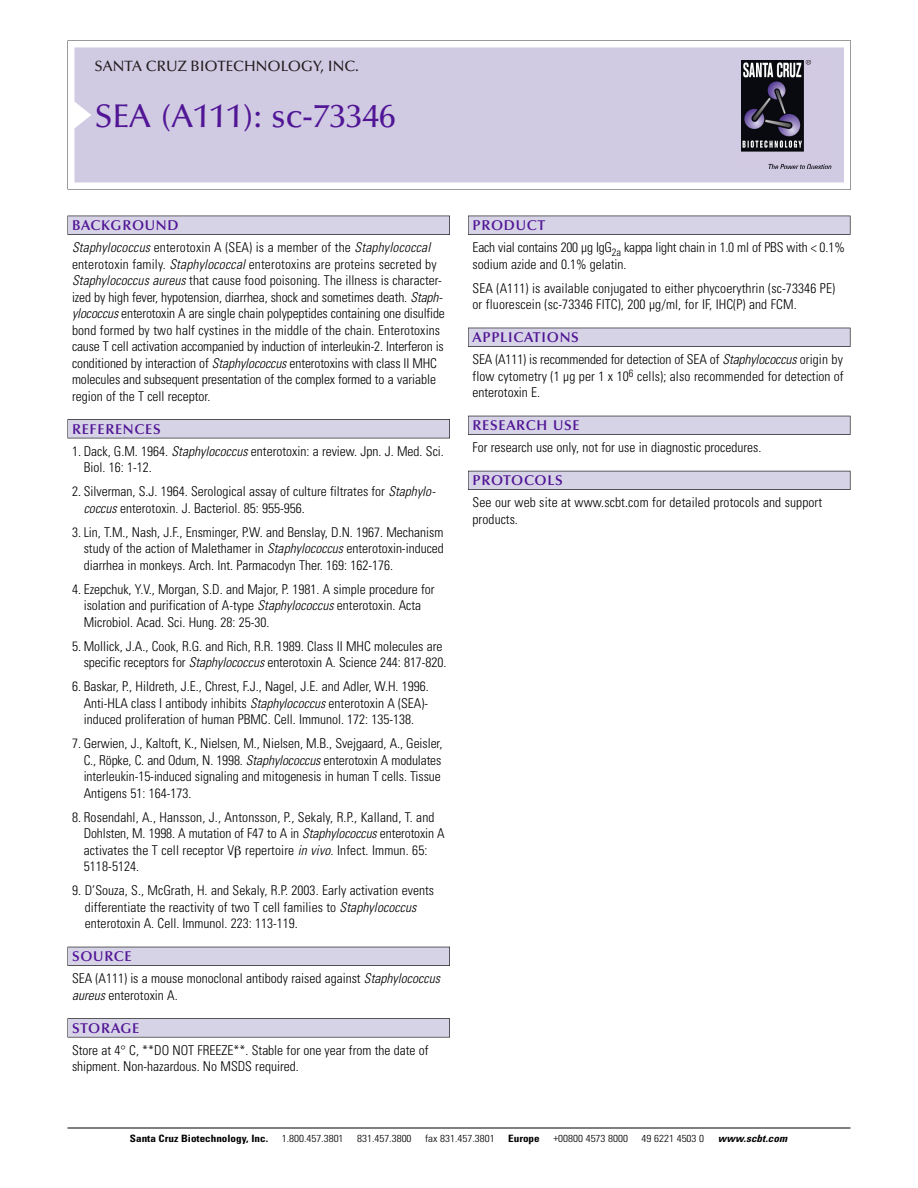
<style>
.page{position:relative;width:918px;height:1188px;background:#fff}
.page>*{position:absolute;margin:0;border:0;box-sizing:border-box;transform-origin:0 0}
.t1{font:500 33px "Optima";color:#511695}
.t2{font:500 15px "Optima";color:#231f20}
.t3{font:600 14.25px "Optima";letter-spacing:.05em;color:#511695}
.t4{font:300 condensed 13.5px/16.5px "Univers";color:#000}
.t5{font:300 condensed 10.2px "Univers";color:#000;scale:1.1 1}
.t6{font:700 condensed 10.2px "Univers";color:#000;scale:1.1 1}
.t7{font:italic 700 condensed 10.2px "Univers";letter-spacing:.005em;color:#000;scale:1.1 1}
.s1{font-style:italic}
</style>
<div class="page">
<svg style="left:68px;top:40px;width:783px;height:149px"></svg>
<div style="left:74px;top:47px;width:770px;height:135px;background:#d1cae3"></div>
<img style="left:741px;top:60px;width:90px;height:108px">
<div style="left:68px;top:216px;width:382px;height:19px;background:#525155"></div>
<div style="left:68px;top:216px;width:381px;height:18px;background:#d7d3e7"></div>
<div style="left:68px;top:419px;width:382px;height:19px;background:#525155"></div>
<div style="left:68px;top:420px;width:381px;height:18px;background:#d7d3e7"></div>
<div style="left:68px;top:947px;width:382px;height:19px;background:#525158"></div>
<div style="left:68px;top:947px;width:381px;height:18px;background:#d7d3e7"></div>
<div style="left:68px;top:1018px;width:382px;height:19px;background:#575759"></div>
<div style="left:68px;top:1019px;width:381px;height:18px;background:#d7d3e7"></div>
<hr style="left:68px;top:1128px;width:782px;height:1px;background:#000">
<div style="left:468px;top:216px;width:382px;height:19px;background:#525155"></div>
<div style="left:468px;top:216px;width:382px;height:18px;background:#d7d3e7"></div>
<div style="left:468px;top:328px;width:382px;height:19px;background:#515055"></div>
<div style="left:468px;top:328px;width:382px;height:18px;background:#d7d3e7"></div>
<div style="left:468px;top:416px;width:382px;height:19px;background:#525158"></div>
<div style="left:468px;top:416px;width:382px;height:18px;background:#d7d3e7"></div>
<div style="left:468px;top:471px;width:382px;height:19px;background:#54535a"></div>
<div style="left:468px;top:471px;width:382px;height:18px;background:#d7d3e7"></div>
<p class="t2" style="left:94px;top:61px;width:266px">SANTA CRUZ BIOTECHNOLOGY, INC.</p>
<h1 class="t1" style="left:94px;top:103px;width:303px">SEA (A111): sc-73346</h1>
<p class="t3" style="left:72px;top:219px;width:108px">BACKGROUND</p>
<p class="t4" style="left:72px;top:240px;width:374px"><span class="s1">Staphylococcus</span> enterotoxin A (SEA) is a member of the <span class="s1">Staphylococcal </span>enterotoxin family. <span class="s1">Staphylococcal</span> enterotoxins are proteins secreted by <span class="s1">Staphylococcus aureus</span> that cause food poisoning. The illness is character&shy;ized by high fever, hypotension, diarrhea, shock and sometimes death. <span class="s1">Staph&shy;ylococcus</span> enterotoxin A are single chain polypeptides containing one disulfide bond formed by two half cystines in the middle of the chain. Enterotoxins cause T cell activation accompanied by induction of interleukin-2. Interferon is conditioned by interaction of <span class="s1">Staphylococcus</span> enterotoxins with class II MHC molecules and subsequent presentation of the complex formed to a variable region of the T cell receptor.</p>
<p class="t3" style="left:72px;top:423px;width:90px">REFERENCES</p>
<p class="t4" style="left:84px;top:444px;width:362px;text-indent:-12px">1. Dack, G.M. 1964. <span class="s1">Staphylococcus</span> enterotoxin: a review. Jpn. J. Med. Sci.<br>Biol. 16: 1-12.</p>
<p class="t4" style="left:84px;top:484px;width:352px;text-indent:-12px">2. Silverman, S.J. 1964. Serological assay of culture filtrates for <span class="s1">Staphylo&shy;coccus</span> enterotoxin. J. Bacteriol. 85: 955-956.</p>
<p class="t4" style="left:84px;top:525px;width:362px;text-align:justify;text-indent:-12px">3. Lin, T.M., Nash, J.F., Ensminger, P.W. and Benslay, D.N. 1967. Mechanism study of the action of Malethamer in <span class="s1">Staphylococcus</span> enterotoxin-induced diarrhea in monkeys. Arch. Int. Parmacodyn Ther. 169: 162-176.</p>
<p class="t4" style="left:84px;top:582px;width:352px;text-indent:-12px">4. Ezepchuk, Y.V., Morgan, S.D. and Major, P. 1981. A simple procedure for isolation and purification of A-type <span class="s1">Staphylococcus</span> enterotoxin. Acta<br>Microbiol. Acad. Sci. Hung. 28: 25-30.</p>
<p class="t4" style="left:72px;top:639px;width:376px;text-align:right">5. Mollick, J.A., Cook, R.G. and Rich, R.R. 1989. Class II MHC molecules are specific receptors for <span class="s1">Staphylococcus</span> enterotoxin A. Science 244: 817-820.</p>
<p class="t4" style="left:84px;top:679px;width:347px;text-align:justify;text-indent:-12px">6. Baskar, P., Hildreth, J.E., Chrest, F.J., Nagel, J.E. and Adler, W.H. 1996.<br>Anti-HLA class I antibody inhibits <span class="s1">Staphylococcus</span> enterotoxin A (SEA)- induced proliferation of human PBMC. Cell. Immunol. 172: 135-138.</p>
<p class="t4" style="left:84px;top:736px;width:360px;text-align:justify;text-indent:-12px">7. Gerwien, J., Kaltoft, K., Nielsen, M., Nielsen, M.B., Svejgaard, A., Geisler, C., Röpke, C. and Odum, N. 1998. <span class="s1">Staphylococcus</span> enterotoxin A modulates interleukin-15-induced signaling and mitogenesis in human T cells. Tissue Antigens 51: 164-173.</p>
<p class="t4" style="left:84px;top:810px;width:363px;text-indent:-12px">8. Rosendahl, A., Hansson, J., Antonsson, P., Sekaly, R.P., Kalland, T. and Dohlsten, M. 1998. A mutation of F47 to A in <span class="s1">Staphylococcus</span> enterotoxin A activates the T cell receptor V repertoire <span class="s1">in vivo.</span> Infect. Immun. 65:<br>5118-5124.</p>
<p class="t4" style="left:85px;top:883px;width:351px;text-indent:-13px">9. D’Souza, S., McGrath, H. and Sekaly, R.P. 2003. Early activation events differentiate the reactivity of two T cell families to <span class="s1">Staphylococcus </span>enterotoxin A. Cell. Immunol. 223: 113-119.</p>
<p class="t3" style="left:72px;top:951px;width:61px">SOURCE</p>
<p class="t4" style="left:72px;top:971px;width:370px">SEA (A111) is a mouse monoclonal antibody raised against <span class="s1">Staphylococcus aureus</span> enterotoxin A.</p>
<p class="t3" style="left:72px;top:1022px;width:69px">STORAGE</p>
<p class="t4" style="left:72px;top:1043px;width:358px">Store at 4° C, **DO NOT FREEZE**. Stable for one year from the date of shipment. Non-hazardous. No MSDS required.</p>
<p class="t3" style="left:473px;top:219px;width:74px">PRODUCT</p>
<p class="t4" style="left:473px;top:240px;width:374px">Each vial contains 200 µg IgG<sub>2a</sub> kappa light chain in 1.0 ml of PBS with &lt; 0.1% sodium azide and 0.1% gelatin.</p>
<p class="t4" style="left:473px;top:281px;width:364px">SEA (A111) is available conjugated to either phycoerythrin (sc-73346 PE) or fluorescein (sc-73346 FITC), 200 µg/ml, for IF, IHC(P) and FCM.</p>
<p class="t3" style="left:473px;top:332px;width:108px">APPLICATIONS</p>
<p class="t4" style="left:473px;top:352px;width:373px;text-align:justify">SEA (A111) is recommended for detection of SEA of <span class="s1">Staphylococcus</span> origin by flow cytometry (1 µg per 1 x 10<sup>6</sup> cells); also recommended for detection of enterotoxin E.</p>
<p class="t3" style="left:473px;top:420px;width:109px">RESEARCH USE</p>
<p class="t4" style="left:473px;top:440px;width:290px">For research use only, not for use in diagnostic procedures.</p>
<p class="t3" style="left:473px;top:475px;width:92px">PROTOCOLS</p>
<p class="t4" style="left:473px;top:495px;width:351px">See our web site at www.scbt.com for detailed protocols and support products.</p>
<p class="t6" style="left:130px;top:1135px;width:127px">Santa Cruz Biotechnology, Inc.</p>
<p class="t5" style="left:282px;top:1135px;width:58px">1.800.457.3801</p>
<p class="t5" style="left:357px;top:1135px;width:51px">831.457.3800</p>
<p class="t5" style="left:425px;top:1135px;width:65px">fax 831.457.3801</p>
<p class="t6" style="left:508px;top:1135px;width:30px">Europe</p>
<p class="t5" style="left:553px;top:1135px;width:69px">+00800 4573 8000</p>
<p class="t5" style="left:642px;top:1135px;width:58px">49 6221 4503 0</p>
<p class="t7" style="left:718px;top:1135px;width:64px">www.scbt.com</p>
</div>
